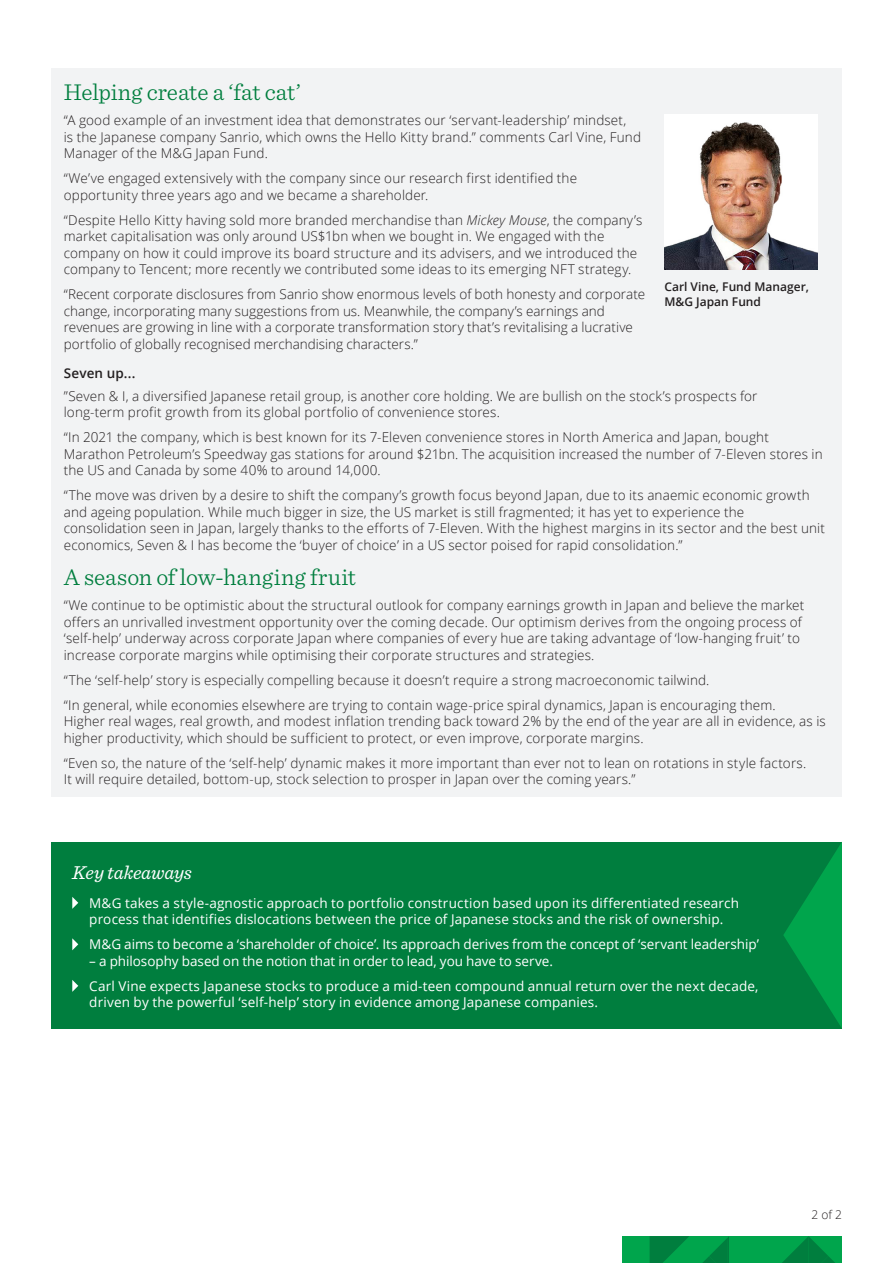
<style>
.page{position:relative;width:893px;height:1263px;background:#fff}
.page>*{position:absolute;margin:0;border:0;box-sizing:border-box;transform-origin:0 0}
.Quilter_International_-_Subheads_Sentine{font:300 24px "Sentinel";letter-spacing:-.005em;color:#007e3e}
.Quilter_International_-_Subheads_Sentine-2{font:italic 19.5px "Sentinel";letter-spacing:-.015em;color:#fff}
.Quilter_International_-_Body_copy_9_11{font:300 13.5px/16.5px "Open Sans";letter-spacing:.01em;color:#231f20}
.Quilter_International_-_Body_copy_9_11-2{font:13.5px/16.5px "Open Sans";letter-spacing:.01em;color:#fff}
.Quilter_International_-_Subheads_9_11{font:600 13.5px "Open Sans";letter-spacing:.01em;color:#231f20}
.t1{font:600 12px/15px "Open Sans";color:#231f20}
.t2{font:300 12px "Open Sans";color:#231f20}
.s1{font-style:italic}
</style>
<div class="page">
<svg style="left:622px;top:1236px;width:220px;height:27px;background:#009947"></svg>
<div style="left:51px;top:842px;width:791px;height:186px;background:#007e3e"></div>
<svg style="left:72px;top:897px;width:6px;height:12px"></svg>
<svg style="left:72px;top:938px;width:6px;height:12px"></svg>
<svg style="left:72px;top:980px;width:6px;height:12px"></svg>
<svg style="left:783px;top:842px;width:59px;height:186px"></svg>
<div style="left:51px;top:68px;width:791px;height:729px;background:#f2f3f4"></div>
<img style="left:664px;top:114px;width:153px;height:155px">
<p class="Quilter_International_-_Subheads_Sentine" style="left:64px;top:74px;width:239px">Helping create a ‘fat cat’</p>
<p class="Quilter_International_-_Body_copy_9_11" style="left:64px;top:111px;width:579px">“A good example of an investment idea that demonstrates our ‘servant-leadership’ mindset,<br>is the Japanese company Sanrio, which owns the Hello Kitty brand.” comments Carl Vine, Fund<br>Manager of the M&amp;G Japan Fund.</p>
<p class="Quilter_International_-_Body_copy_9_11" style="left:64px;top:169px;width:515px">“We’ve engaged extensively with the company since our research first identified the opportunity three years ago and we became a shareholder.</p>
<p class="Quilter_International_-_Body_copy_9_11" style="left:64px;top:211px;width:580px">“Despite Hello Kitty having sold more branded merchandise than <span class="s1">Mickey Mouse</span>, the company’s market capitalisation was only around US$1bn when we bought in. We engaged with the company on how it could improve its board structure and its advisers, and we introduced the company to Tencent; more recently we contributed some ideas to its emerging NFT strategy.</p>
<p class="Quilter_International_-_Body_copy_9_11" style="left:64px;top:285px;width:583px">“Recent corporate disclosures from Sanrio show enormous levels of both honesty and corporate change, incorporating many suggestions from us. Meanwhile, the company’s earnings and revenues are growing in line with a corporate transformation story that’s revitalising a lucrative portfolio of globally recognised merchandising characters.”</p>
<p class="Quilter_International_-_Subheads_9_11" style="left:64px;top:364px;width:73px">Seven up...</p>
<p class="Quilter_International_-_Body_copy_9_11" style="left:64px;top:387px;width:695px">”Seven &amp; I, a diversified Japanese retail group, is another core holding. We are bullish on the stock’s prospects for long-term profit growth from its global portfolio of convenience stores.</p>
<p class="Quilter_International_-_Body_copy_9_11" style="left:64px;top:429px;width:760px">“In 2021 the company, which is best known for its 7-Eleven convenience stores in North America and Japan, bought<br>Marathon Petroleum’s Speedway gas stations for around $21bn. The acquisition increased the number of 7-Eleven stores in the US and Canada by some 40% to around 14,000.</p>
<p class="Quilter_International_-_Body_copy_9_11" style="left:64px;top:487px;width:763px">“The move was driven by a desire to shift the company’s growth focus beyond Japan, due to its anaemic economic growth and ageing population. While much bigger in size, the US market is still fragmented; it has yet to experience the consolidation seen in Japan, largely thanks to the efforts of 7-Eleven. With the highest margins in its sector and the best unit economics, Seven &amp; I has become the ‘buyer of choice’ in a US sector poised for rapid consolidation.”</p>
<p class="Quilter_International_-_Subheads_Sentine" style="left:64px;top:559px;width:294px">A season of low-hanging fruit</p>
<p class="Quilter_International_-_Body_copy_9_11" style="left:64px;top:597px;width:742px">“We continue to be optimistic about the structural outlook for company earnings growth in Japan and believe the market offers an unrivalled investment opportunity over the coming decade. Our optimism derives from the ongoing process of ‘self-help’ underway across corporate Japan where companies of every hue are taking advantage of ‘low-hanging fruit’ to increase corporate margins while optimising their corporate structures and strategies.</p>
<p class="Quilter_International_-_Body_copy_9_11" style="left:64px;top:671px;width:647px">“The ‘self-help’ story is especially compelling because it doesn’t require a strong macroeconomic tailwind.</p>
<p class="Quilter_International_-_Body_copy_9_11" style="left:64px;top:696px;width:763px">“In general, while economies elsewhere are trying to contain wage-price spiral dynamics, Japan is encouraging them.<br>Higher real wages, real growth, and modest inflation trending back toward 2% by the end of the year are all in evidence, as is higher productivity, which should be sufficient to protect, or even improve, corporate margins.</p>
<p class="Quilter_International_-_Body_copy_9_11" style="left:64px;top:754px;width:744px">“Even so, the nature of the ‘self-help’ dynamic makes it more important than ever not to lean on rotations in style factors.<br>It will require detailed, bottom-up, stock selection to prosper in Japan over the coming years.”</p>
<p class="t1" style="left:664px;top:279px;width:146px">Carl Vine, Fund Manager,<br>M&amp;G Japan Fund</p>
<p class="Quilter_International_-_Subheads_Sentine-2" style="left:72px;top:857px;width:121px">Key takeaways</p>
<p class="Quilter_International_-_Body_copy_9_11-2" style="left:89px;top:894px;width:651px">M&amp;G takes a style-agnostic approach to portfolio construction based upon its differentiated research process that identifies dislocations between the price of Japanese stocks and the risk of ownership.</p>
<p class="Quilter_International_-_Body_copy_9_11-2" style="left:89px;top:936px;width:671px">M&amp;G aims to become a ‘shareholder of choice’. Its approach derives from the concept of ‘servant leadership’</p>
<p class="Quilter_International_-_Body_copy_9_11-2" style="left:89px;top:952px;width:465px">– a philosophy based on the notion that in order to lead, you have to serve.</p>
<p class="Quilter_International_-_Body_copy_9_11-2" style="left:89px;top:977px;width:671px">Carl Vine expects Japanese stocks to produce a mid-teen compound annual return over the next decade, driven by the powerful ‘self-help’ story in evidence among Japanese companies.</p>
<p class="t2" style="left:811px;top:1207px;width:32px">2 of 2</p>
</div>
